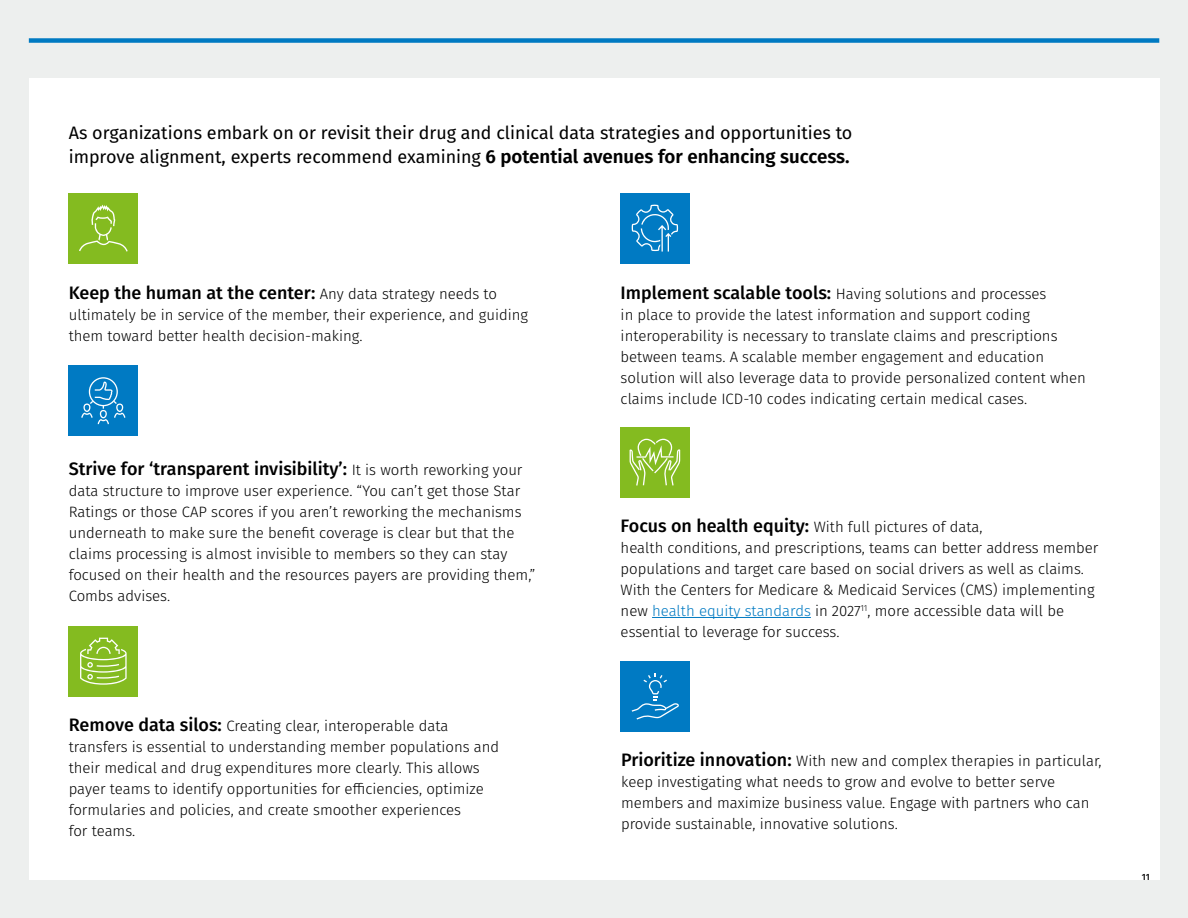
<style>
.page{position:relative;width:1188px;height:918px;background:#edefee}
.page>*{position:absolute;margin:0;border:0;box-sizing:border-box;transform-origin:0 0}
.Text-_paragraph_body_-_10_16{font:18px/24px "Fira Sans";color:#000}
.paragraph_11_14{font:500 18px "Fira Sans";color:#000}
.paragraph_11_14-2{font:300 15px/21px "Fira Sans";color:#000}
.t1{font:500 9px "Fira Sans";color:#000}
.s1{font-weight:600;font-size:18.75px}
.s2{font-weight:300;font-size:15px}
.s3{font-weight:500;font-size:18px}
.s4{color:#007ac2}
</style>
<div class="page">
<div style="left:29px;top:79px;width:1130px;height:801px;background:#fff"></div>
<div style="left:29px;top:38px;width:1130px;height:5px;background:#007ac2"></div>
<hr style="left:652px;top:617px;width:159px;height:1px;background:#007ac2">
<div style="left:69px;top:193px;width:69px;height:70px;background:#84bb20"></div>
<div style="left:620px;top:193px;width:69px;height:70px;background:#007ac3"></div>
<div style="left:69px;top:366px;width:69px;height:70px;background:#007ac3"></div>
<div style="left:69px;top:626px;width:69px;height:70px;background:#84bb20"></div>
<div style="left:620px;top:427px;width:69px;height:70px;background:#84bb20"></div>
<div style="left:620px;top:662px;width:69px;height:70px;background:#007ac3"></div>
<svg style="left:79px;top:205px;width:49px;height:47px"></svg>
<svg style="left:81px;top:377px;width:44px;height:47px"></svg>
<svg style="left:80px;top:638px;width:47px;height:47px"></svg>
<svg style="left:632px;top:205px;width:46px;height:47px"></svg>
<svg style="left:632px;top:674px;width:47px;height:46px"></svg>
<svg style="left:630px;top:439px;width:50px;height:47px"></svg>
<p class="Text-_paragraph_body_-_10_16" style="left:69px;top:120px;width:785px">As organizations embark on or revisit their drug and clinical data strategies and opportunities to improve alignment, experts recommend examining <span class="s1">6 potential avenues for enhancing success.</span></p>
<p class="paragraph_11_14" style="left:69px;top:278px;width:430px">Keep the human at the center: <span class="s2">Any data strategy needs to</span></p>
<p class="paragraph_11_14-2" style="left:69px;top:304px;width:461px">ultimately be in service of the member, their experience, and guiding them toward better health decision-making.</p>
<p class="paragraph_11_14" style="left:69px;top:454px;width:455px">Strive for ‘transparent invisibility’: <span class="s2">It is worth reworking your</span></p>
<p class="paragraph_11_14-2" style="left:69px;top:480px;width:468px">data structure to improve user experience. “You can’t get those Star Ratings or those CAP scores if you aren’t reworking the mechanisms underneath to make sure the benefit coverage is clear but that the claims processing is almost invisible to members so they can stay focused on their health and the resources payers are providing them,” Combs advises.</p>
<p class="paragraph_11_14-2" style="left:69px;top:716px;width:432px"><span class="s3">Remove data silos:</span> Creating clear, interoperable data transfers is essential to understanding member populations and their medical and drug expenditures more clearly. This allows payer teams to identify opportunities for efficiencies, optimize formularies and policies, and create smoother experiences<br>for teams.</p>
<p class="paragraph_11_14-2" style="left:621px;top:283px;width:467px"><span class="s3">Implement scalable tools:</span> Having solutions and processes<br>in place to provide the latest information and support coding interoperability is necessary to translate claims and prescriptions between teams. A scalable member engagement and education solution will also leverage data to provide personalized content when claims include ICD-10 codes indicating certain medical cases.</p>
<p class="paragraph_11_14-2" style="left:621px;top:516px;width:479px"><span class="s3">Focus on health equity:</span> With full pictures of data,<br>health conditions, and prescriptions, teams can better address member populations and target care based on social drivers as well as claims.<br>With the Centers for Medicare &amp; Medicaid Services (CMS) implementing new <span class="s4">health equity standards</span> in 2027<sup>11</sup>, more accessible data will be essential to leverage for success.</p>
<p class="paragraph_11_14-2" style="left:621px;top:750px;width:482px"><span class="s3">Prioritize innovation:</span> With new and complex therapies in particular, keep investigating what needs to grow and evolve to better serve members and maximize business value. Engage with partners who can provide sustainable, innovative solutions.</p>
<p class="t1" style="left:1142px;top:869px;width:9px">11</p>
</div>
